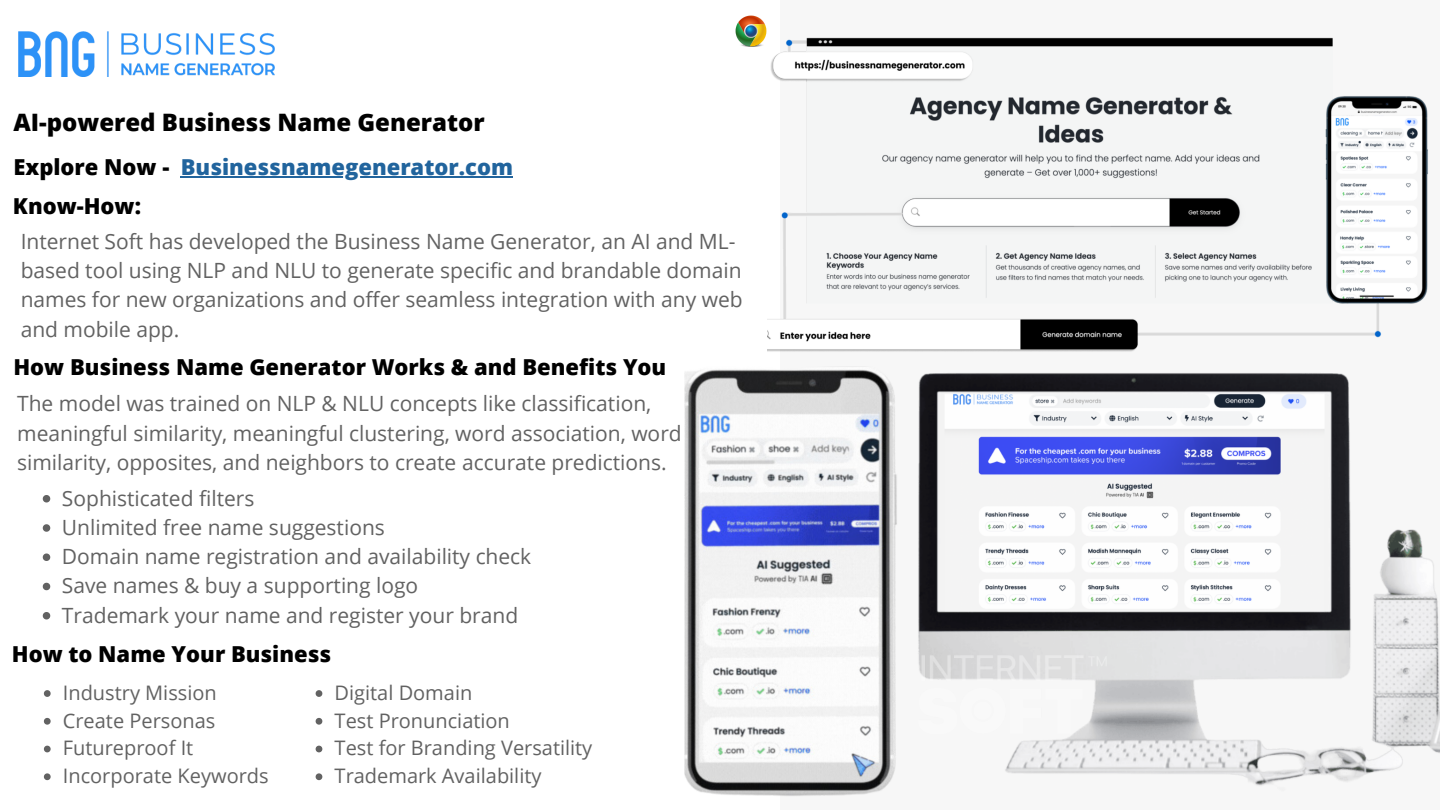
<style>
.page{position:relative;width:1440px;height:810px;background:#fff}
.page>*{position:absolute;margin:0;border:0;box-sizing:border-box;transform-origin:0 0}
.t1{font:800 24px "Open Sans";color:#000}
.t2{font:800 22px "Open Sans";color:#000}
.t3{font:800 22px "Open Sans";color:#21649d}
.t4{font:21px/29.2px "Open Sans";color:#626262}
.t5{font:20px "Open Sans";color:#626262}
.s1{color:#000}
</style>
<div class="page">
<img style="left:18px;top:32px;width:257px;height:45px">
<img style="left:735px;top:15px;width:32px;height:32px">
<img style="left:684px;top:369px;width:213px;height:428px">
<img style="left:767px;top:37px;width:662px;height:356px">
<img style="left:897px;top:353px;width:543px;height:438px">
<svg style="left:43px;top:495px;width:7px;height:7px"></svg>
<svg style="left:43px;top:524px;width:7px;height:8px"></svg>
<svg style="left:43px;top:554px;width:7px;height:7px"></svg>
<svg style="left:43px;top:583px;width:7px;height:7px"></svg>
<svg style="left:43px;top:612px;width:7px;height:8px"></svg>
<hr style="left:181px;top:176px;width:332px;height:2px;background:#21649d">
<svg style="left:44px;top:690px;width:7px;height:7px"></svg>
<svg style="left:44px;top:718px;width:7px;height:7px"></svg>
<svg style="left:44px;top:746px;width:7px;height:6px"></svg>
<svg style="left:44px;top:773px;width:7px;height:7px"></svg>
<svg style="left:316px;top:690px;width:6px;height:7px"></svg>
<svg style="left:316px;top:718px;width:6px;height:7px"></svg>
<svg style="left:316px;top:746px;width:6px;height:6px"></svg>
<svg style="left:316px;top:773px;width:6px;height:7px"></svg>
<img style="left:919px;top:654px;width:189px;height:80px">
<p class="t1" style="left:13px;top:105px;width:473px">AI-powered Business Name Generator</p>
<p class="t3" style="left:13px;top:151px;width:501px"><span class="s1">Explore Now -</span> Businessnamegenerator.com</p>
<p class="t2" style="left:13px;top:191px;width:130px">Know-How:</p>
<p class="t4" style="left:21px;top:226px;width:723px">Internet Soft has developed the Business Name Generator, an AI and ML&shy;based tool using NLP and NLU to generate specific and brandable domain names for new organizations and offer seamless integration with any web and mobile app.</p>
<p class="t2" style="left:13px;top:351px;width:654px">How Business Name Generator Works &amp; and Benefits You</p>
<p class="t4" style="left:17px;top:389px;width:666px">The model was trained on NLP &amp; NLU concepts like classification, meaningful similarity, meaningful clustering, word association, word similarity, opposites, and neighbors to create accurate predictions.</p>
<p class="t4" style="left:62px;top:483px;width:194px">Sophisticated filters</p>
<p class="t4" style="left:62px;top:512px;width:324px">Unlimited free name suggestions</p>
<p class="t4" style="left:62px;top:541px;width:471px">Domain name registration and availability check</p>
<p class="t4" style="left:62px;top:571px;width:358px">Save names &amp; buy a supporting logo</p>
<p class="t4" style="left:62px;top:600px;width:458px">Trademark your name and register your brand</p>
<p class="t2" style="left:12px;top:639px;width:321px">How to Name Your Business</p>
<p class="t5" style="left:63px;top:679px;width:155px">Industry Mission</p>
<p class="t5" style="left:63px;top:706px;width:154px">Create Personas</p>
<p class="t5" style="left:63px;top:734px;width:132px">Futureproof It</p>
<p class="t5" style="left:63px;top:762px;width:207px">Incorporate Keywords</p>
<p class="t5" style="left:335px;top:679px;width:139px">Digital Domain</p>
<p class="t5" style="left:335px;top:706px;width:177px">Test Pronunciation</p>
<p class="t5" style="left:335px;top:734px;width:259px">Test for Branding Versatility</p>
<p class="t5" style="left:335px;top:762px;width:208px">Trademark Availability</p>
</div>
